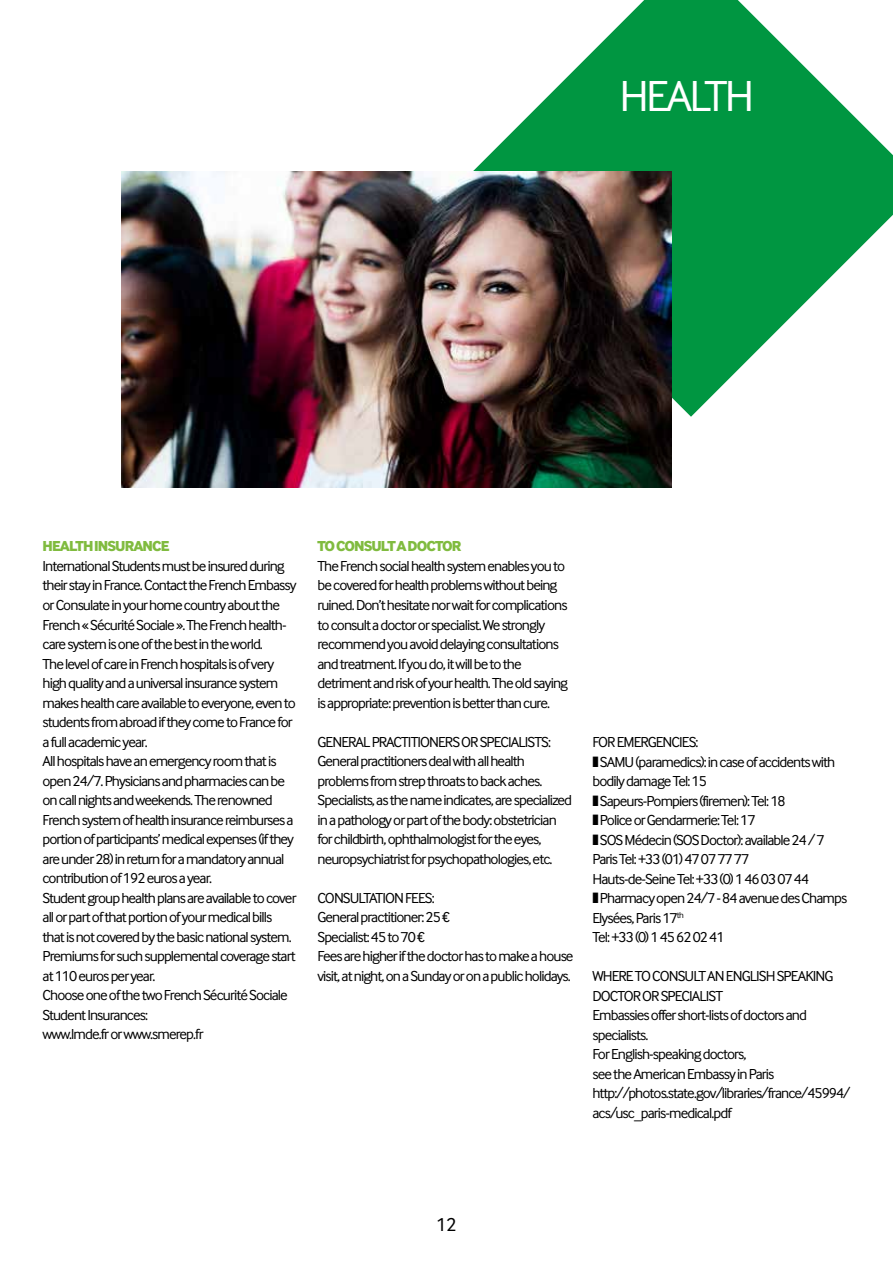
<style>
.page{position:relative;width:893px;height:1263px;background:#fff}
.page>*{position:absolute;margin:0;border:0;box-sizing:border-box;transform-origin:0 0}
.t1{font:45px "Inter Face";letter-spacing:-.06em;color:#fff}
.t2{font:19.5px "Inter Face";color:#000}
.t3{font:15px/19.5px "Inter Face";letter-spacing:-.06em;color:#000}
.t4{font:800 15px "Inter Face";letter-spacing:-.06em;color:#80bb3f}
</style>
<div class="page">
<svg style="left:473px;top:0;width:420px;height:417px;fill:#009641"></svg>
<img style="left:122px;top:171px;width:550px;height:317px">
<h1 class="t1" style="left:619px;top:70px;width:136px">HEALTH</h1>
<p class="t4" style="left:43px;top:537px;width:129px">HEALTH INSURANCE</p>
<p class="t3" style="left:43px;top:556px;width:256px">International Students must be insured during their stay in France. Contact the French Embassy or Consulate in your home country about the French « Sécurité Sociale ». The French health&shy;care system is one of the best in the world.<br>The level of care in French hospitals is of very high quality and a universal insurance system makes health care available to everyone, even to students from abroad if they come to France for a full academic year.<br>All hospitals have an emergency room that is open 24/7. Physicians and pharmacies can be on call nights and weekends. The renowned French system of health insurance reimburses a portion of participants’ medical expenses (if they are under 28) in return for a mandatory annual contribution of 192 euros a year.<br>Student group health plans are available to cover all or part of that portion of your medical bills that is not covered by the basic national system.<br>Premiums for such supplemental coverage start at 110 euros per year.<br>Choose one of the two French Sécurité Sociale Student Insurances:<br>www.lmde.fr or www.smerep.fr</p>
<p class="t4" style="left:317px;top:537px;width:145px">TO CONSULT A DOCTOR</p>
<p class="t3" style="left:317px;top:556px;width:252px">The French social health system enables you to be covered for health problems without being ruined. Don’t hesitate nor wait for complications to consult a doctor or specialist. We strongly recommend you avoid delaying consultations and treatment. If you do, it will be to the detriment and risk of your health. The old saying is appropriate: prevention is better than cure.</p>
<p class="t3" style="left:317px;top:732px;width:256px">GENERAL PRACTITIONERS OR SPECIALISTS:<br>General practitioners deal with all health problems from strep throats to back aches.<br>Specialists, as the name indicates, are specialized in a pathology or part of the body: obstetrician for childbirth, ophthalmologist for the eyes, neuropsychiatrist for psychopathologies, etc.</p>
<p class="t3" style="left:317px;top:888px;width:258px">CONSULTATION FEES:<br>General practitioner: 25 €<br>Specialist: 45 to 70 €<br>Fees are higher if the doctor has to make a house visit, at night, on a Sunday or on a public holidays.</p>
<p class="t3" style="left:592px;top:732px;width:108px">FOR EMERGENCIES:</p>
<p class="t3" style="left:600px;top:752px;width:237px">SAMU (paramedics): in case of accidents with</p>
<p class="t3" style="left:592px;top:771px;width:116px">bodily damage Tel: 15</p>
<p class="t3" style="left:600px;top:791px;width:187px">Sapeurs-Pompiers (firemen): Tel: 18</p>
<p class="t3" style="left:600px;top:810px;width:157px">Police or Gendarmerie: Tel: 17</p>
<p class="t3" style="left:600px;top:830px;width:226px">SOS Médecin (SOS Doctor): available 24 / 7</p>
<p class="t3" style="left:592px;top:849px;width:158px">Paris Tel: +33 (01) 47 07 77 77</p>
<p class="t3" style="left:592px;top:869px;width:218px">Hauts-de-Seine Tel: +33 (0) 1 46 03 07 44</p>
<p class="t3" style="left:600px;top:888px;width:249px">Pharmacy open 24/7 - 84 avenue des Champs</p>
<p class="t3" style="left:592px;top:908px;width:93px">Elysées, Paris 17<sup>th</sup></p>
<p class="t3" style="left:592px;top:927px;width:134px">Tel: +33 (0) 1 45 62 02 41</p>
<p class="t3" style="left:592px;top:966px;width:259px">WHERE TO CONSULT AN ENGLISH SPEAKING DOCTOR OR SPECIALIST<br>Embassies offer short-lists of doctors and specialists.<br>For English-speaking doctors,<br>see the American Embassy in Paris http://photos.state.gov/libraries/france/45994/ acs/usc_paris-medical.pdf</p>
<h2 class="t2" style="left:436px;top:1214px;width:22px">12</h2>
</div>
